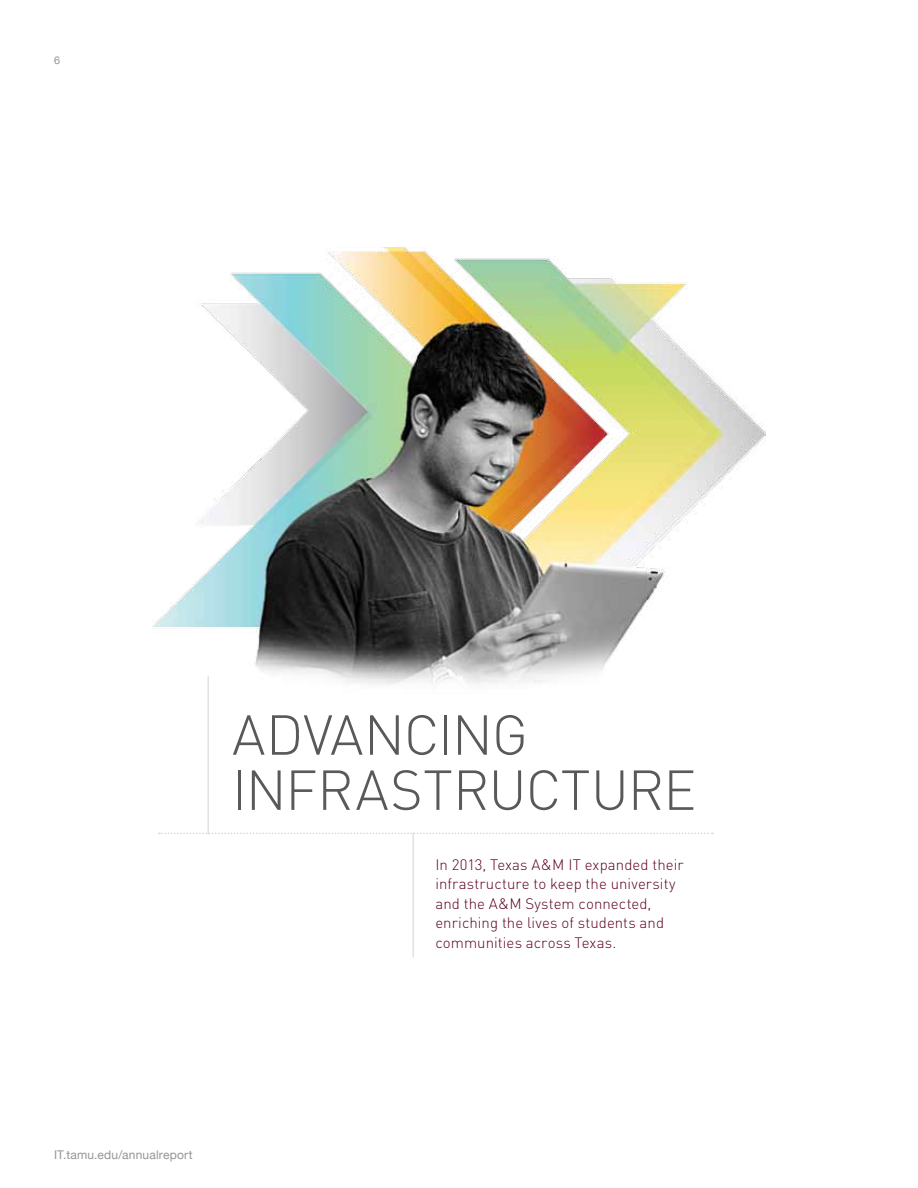
<style>
.page{position:relative;width:918px;height:1188px;background:#fff}
.page>*{position:absolute;margin:0;border:0;box-sizing:border-box;transform-origin:0 0}
.t1{font:300 55.35px/55.2px "DIN";letter-spacing:-.015em;color:#58595b}
.t2{font:300 15px/19.5px "DIN";letter-spacing:.005em;color:#5d0025}
.t3{font:12px "Helvetica Neue";letter-spacing:.015em;color:#939598}
.t4{font:10.8px "Helvetica Neue";color:#939598}
</style>
<div class="page">
<img style="left:153px;top:247px;width:612px;height:447px">
<svg style="left:159px;top:833px;width:554px;height:1px"></svg>
<hr style="left:413px;top:833px;width:1px;height:124px;background:#d1d3d4">
<hr style="left:208px;top:676px;width:1px;height:158px;background:#d1d3d4">
<p class="t4" style="left:54px;top:54px;width:8px">6</p>
<h1 class="t1" style="left:232px;top:707px;width:466px">ADVANCING<br>INFRASTRUCTURE</h1>
<p class="t2" style="left:435px;top:855px;width:250px">In 2013, Texas A&amp;M IT expanded their infrastructure to keep the university and the A&amp;M System connected, enriching the lives of students and communities across Texas.</p>
<p class="t3" style="left:54px;top:1148px;width:140px">IT.tamu.edu/annualreport</p>
</div>
